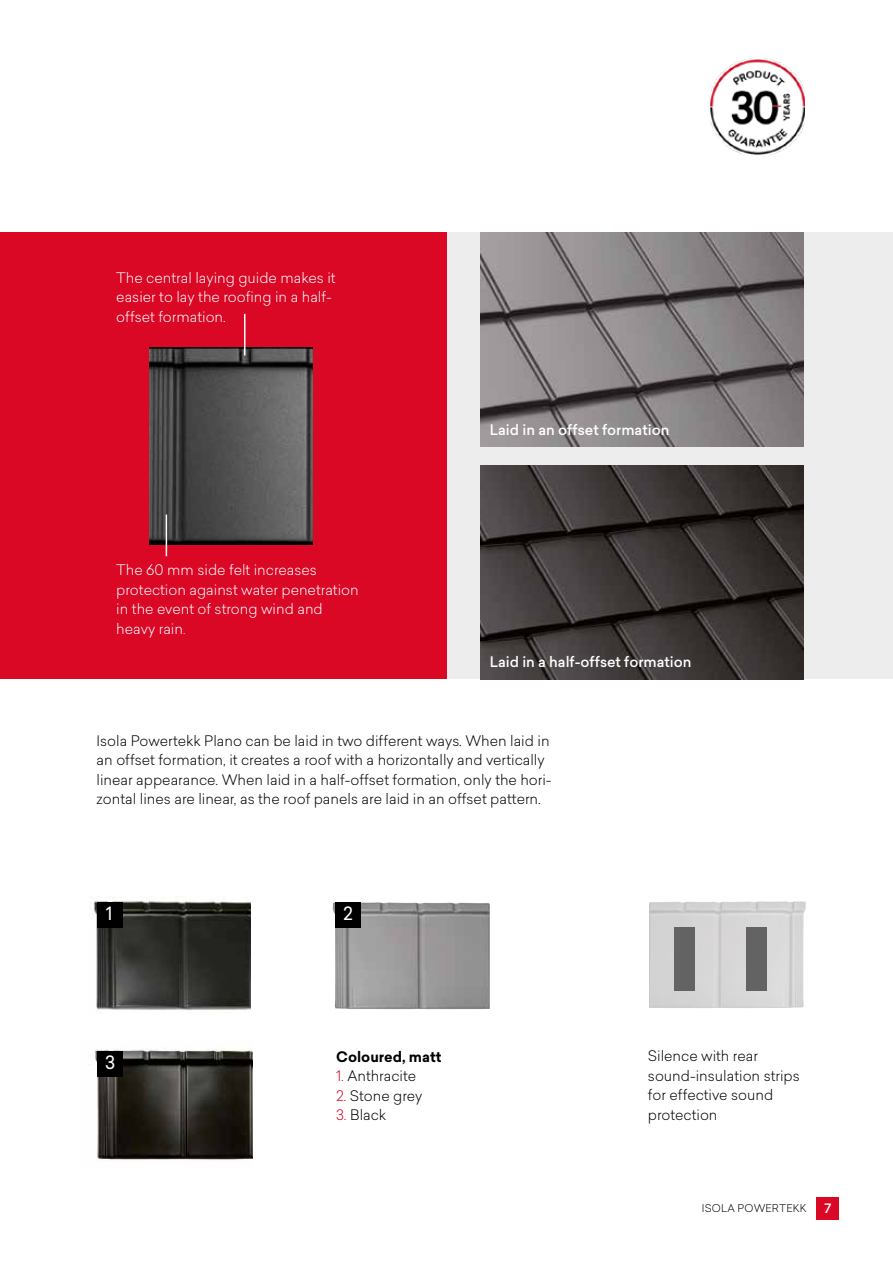
<style>
.page{position:relative;width:893px;height:1263px;background:#fff}
.page>*{position:absolute;margin:0;border:0;box-sizing:border-box;transform-origin:0 0}
.t1{font:18px "Sailec";color:#fff}
.t2{font:300 14.25px/19.5px "Sailec";color:#000}
.t3{font:300 14.25px/19.5px "Sailec";color:#fff}
.t4{font:500 14.25px "Sailec";color:#fff}
.t5{font:700 14.25px "Sailec";color:#000}
.t6{font:500 12.75px "Sailec";color:#fff}
.t7{font:300 10.5px "Sailec";letter-spacing:.02em;color:#000}
.s1{font-size:12px}
.s2{color:#da0725}
</style>
<div class="page">
<div style="left:817px;top:1197px;width:22px;height:22px;background:#da0725"></div>
<div style="left:446px;top:233px;width:447px;height:446px;background:#ededed"></div>
<div style="left:0;top:233px;width:446px;height:446px;background:#da0725"></div>
<img style="left:150px;top:348px;width:163px;height:196px">
<hr style="left:244px;top:314px;width:1px;height:41px;background:#fff">
<hr style="left:166px;top:514px;width:1px;height:42px;background:#fff">
<img style="left:90px;top:897px;width:160px;height:113px">
<div style="left:97px;top:902px;width:25px;height:26px;background:#000"></div>
<img style="left:333px;top:902px;width:157px;height:107px">
<div style="left:335px;top:902px;width:26px;height:26px;background:#000"></div>
<img style="left:95px;top:1048px;width:157px;height:113px">
<div style="left:97px;top:1051px;width:26px;height:25px;background:#000"></div>
<img style="left:649px;top:901px;width:157px;height:107px">
<div style="left:674px;top:927px;width:21px;height:64px;background:#646363"></div>
<div style="left:746px;top:928px;width:20px;height:63px;background:#646363"></div>
<img style="left:710px;top:58px;width:95px;height:97px">
<img style="left:480px;top:466px;width:324px;height:213px">
<img style="left:480px;top:233px;width:324px;height:213px">
<p class="t3" style="left:116px;top:267px;width:221px">The central laying guide makes it easier to lay the roofing in a half&shy;offset formation.</p>
<p class="t3" style="left:116px;top:560px;width:244px">The 60 mm side felt increases protection against water penetration in the event of strong wind and heavy rain<span class="s1">.</span></p>
<p class="t4" style="left:490px;top:419px;width:181px">Laid in an offset formation</p>
<p class="t4" style="left:490px;top:652px;width:203px">Laid in a half-offset formation</p>
<p class="t2" style="left:97px;top:730px;width:456px">Isola Powertekk Plano can be laid in two different ways. When laid in an offset formation, it creates a roof with a horizontally and vertically linear appearance. When laid in a half-offset formation, only the hori&shy;zontal lines are linear, as the roof panels are laid in an offset pattern.</p>
<p class="t1" style="left:106px;top:901px;width:8px">1</p>
<p class="t1" style="left:343px;top:901px;width:11px">2</p>
<p class="t1" style="left:105px;top:1049px;width:12px">3</p>
<p class="t5" style="left:336px;top:1046px;width:107px">Coloured, matt</p>
<p class="t2" style="left:336px;top:1066px;width:82px"><span class="s2">1.</span> Anthracite</p>
<p class="t2" style="left:336px;top:1085px;width:88px"><span class="s2">2.</span> Stone grey</p>
<p class="t2" style="left:336px;top:1105px;width:52px"><span class="s2">3.</span> Black</p>
<p class="t2" style="left:648px;top:1046px;width:153px">Silence with rear sound-insulation strips for effective sound protection</p>
<p class="t7" style="left:702px;top:1201px;width:106px">ISOLA POWERTEKK</p>
<p class="t6" style="left:824px;top:1199px;width:8px">7</p>
</div>
